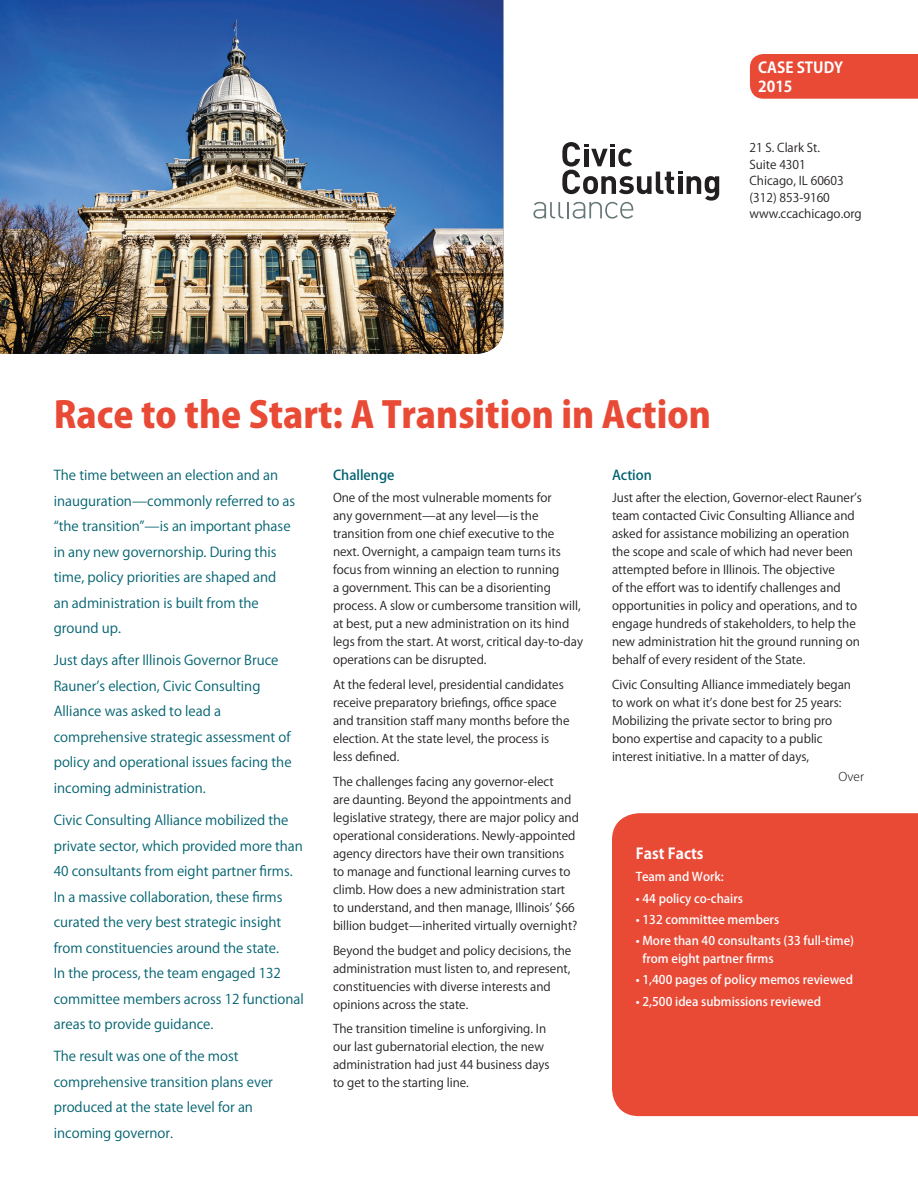
<style>
.page{position:relative;width:918px;height:1188px;background:#fff}
.page>*{position:absolute;margin:0;border:0;box-sizing:border-box;transform-origin:0 0}
.t1{font:800 36px "Koz Go Pr 6 N";color:#e84a36}
.t2{font:700 15px/19.5px "Koz Go Pr 6 N";color:#fff}
.t3{font:13.5px/25.5px "Koz Go Pr 6 N";color:#006270}
.t4{font:500 13.5px "Koz Go Pr 6 N";color:#006270}
.t5{font:12px/18px "Koz Go Pr 6 N";color:#231f20}
.t6{font:500 12px/18px "Koz Go Pr 6 N";color:#fff}
.t7{font:300 12px "Koz Go Pr 6 N";color:#231f20}
</style>
<div class="page">
<div style="left:750px;top:54px;width:168px;height:45px;background:#e84a36"></div>
<svg style="left:533px;top:142px;width:186px;height:77px"></svg>
<img style="left:0;top:0;width:503px;height:354px">
<div style="left:612px;top:813px;width:306px;height:303px;background:#e84a36"></div>
<p class="t2" style="left:758px;top:58px;width:87px">CASE STUDY<br>2015</p>
<p class="t5" style="left:749px;top:140px;width:114px;line-height:16.5px">21 S. Clark St.<br>Suite 4301<br>Chicago, IL 60603 (312) 853-9160 www.ccachicago.org</p>
<h1 class="t1" style="left:54px;top:395px;width:659px">Race to the Start: A Transition in Action</h1>
<p class="t3" style="left:54px;top:463px;width:243px">The time between an election and an inauguration—commonly referred to as “the transition”—is an important phase in any new governorship. During this time, policy priorities are shaped and<br>an administration is built from the ground up.</p>
<p class="t3" style="left:54px;top:648px;width:239px">Just days after Illinois Governor Bruce Rauner’s election, Civic Consulting Alliance was asked to lead a comprehensive strategic assessment of policy and operational issues facing the incoming administration.</p>
<p class="t3" style="left:54px;top:808px;width:252px">Civic Consulting Alliance mobilized the private sector, which provided more than 40 consultants from eight partner firms.<br>In a massive collaboration, these firms curated the very best strategic insight from constituencies around the state.<br>In the process, the team engaged 132 committee members across 12 functional areas to provide guidance.</p>
<p class="t3" style="left:54px;top:1044px;width:221px">The result was one of the most comprehensive transition plans ever produced at the state level for an incoming governor.</p>
<p class="t4" style="left:333px;top:468px;width:63px">Challenge</p>
<p class="t5" style="left:333px;top:489px;width:252px">One of the most vulnerable moments for<br>any government—at any level—is the transition from one chief executive to the next. Overnight, a campaign team turns its focus from winning an election to running<br>a government. This can be a disorienting process. A slow or cumbersome transition will, at best, put a new administration on its hind legs from the start. At worst, critical day-to-day operations can be disrupted.</p>
<p class="t5" style="left:333px;top:676px;width:238px">At the federal level, presidential candidates receive preparatory briefings, office space and transition staff many months before the election. At the state level, the process is less defined.</p>
<p class="t5" style="left:333px;top:773px;width:248px">The challenges facing any governor-elect<br>are daunting. Beyond the appointments and legislative strategy, there are major policy and operational considerations. Newly-appointed agency directors have their own transitions<br>to manage and functional learning curves to climb. How does a new administration start to understand, and then manage, Illinois’ $66 billion budget—inherited virtually overnight?</p>
<p class="t5" style="left:333px;top:942px;width:240px">Beyond the budget and policy decisions, the administration must listen to, and represent, constituencies with diverse interests and opinions across the state.</p>
<p class="t5" style="left:333px;top:1020px;width:218px">The transition timeline is unforgiving. In our last gubernatorial election, the new administration had just 44 business days to get to the starting line.</p>
<p class="t4" style="left:612px;top:468px;width:41px">Action</p>
<p class="t5" style="left:612px;top:489px;width:251px">Just after the election, Governor-elect Rauner’s team contacted Civic Consulting Alliance and asked for assistance mobilizing an operation the scope and scale of which had never been attempted before in Illinois. The objective<br>of the effort was to identify challenges and opportunities in policy and operations, and to engage hundreds of stakeholders, to help the new administration hit the ground running on behalf of every resident of the State.</p>
<p class="t5" style="left:612px;top:676px;width:241px">Civic Consulting Alliance immediately began to work on what it’s done best for 25 years:<br>Mobilizing the private sector to bring pro bono expertise and capacity to a public interest initiative. In a matter of days,</p>
<p class="t7" style="left:839px;top:770px;width:27px">Over</p>
<p class="t2" style="left:636px;top:844px;width:69px">Fast Facts</p>
<p class="t6" style="left:636px;top:868px;width:89px">Team and Work:</p>
<p class="t6" style="left:636px;top:890px;width:109px">• 44 policy co-chairs</p>
<p class="t6" style="left:636px;top:911px;width:145px">• 132 committee members</p>
<p class="t6" style="left:643px;top:932px;width:213px;text-indent:-7px">• More than 40 consultants (33 full-time) from eight partner firms</p>
<p class="t6" style="left:636px;top:971px;width:219px">• 1,400 pages of policy memos reviewed</p>
<p class="t6" style="left:636px;top:992px;width:187px">• 2,500 idea submissions reviewed</p>
</div>
